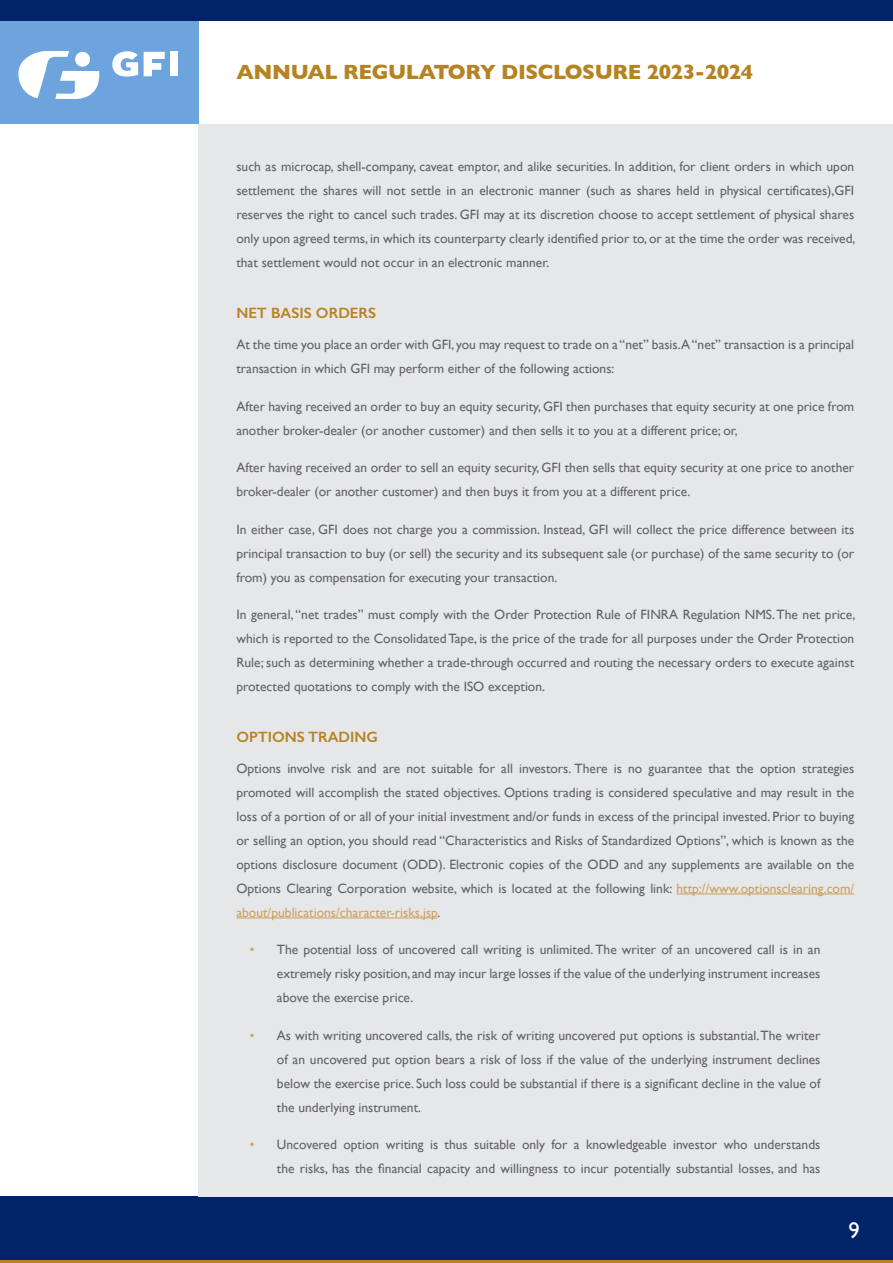
<style>
.page{position:relative;width:893px;height:1263px;background:#fff}
.page>*{position:absolute;margin:0;border:0;box-sizing:border-box;transform-origin:0 0}
.t1{font:22.5px "Gill Sans";color:#fff}
.t2{font:700 21px "Gill Sans";letter-spacing:-.02em;color:#b68322}
.Section_Title{font:600 15px "Gill Sans";color:#b68322}
.Body_Copy{font:13.5px/24px "Gill Sans";color:#636366;text-align:justify}
.s1{color:#cda05b}
.s2{color:#c8ab62}
</style>
<div class="page">
<div style="left:0;top:20px;width:198px;height:104px;background:#6ea4dd"></div>
<div style="left:0;top:1196px;width:893px;height:67px;background:#002369"></div>
<div style="left:198px;top:124px;width:695px;height:1072px;background:#e6e7e9"></div>
<div style="left:0;top:0;width:893px;height:20px;background:#002369"></div>
<hr style="left:0;top:1260px;width:893px;height:3px;background:#b68322">
<svg style="left:18px;top:51px;width:82px;height:48px"></svg>
<div style="left:75px;top:52px;width:15px;height:15px;background:#fff;border-radius:50%"></div>
<div style="left:170px;top:52px;width:8px;height:24px;background:#fff"></div>
<svg style="left:144px;top:52px;width:21px;height:24px"></svg>
<svg style="left:112px;top:51px;width:26px;height:26px"></svg>
<hr style="left:676px;top:894px;width:178px;height:1px;background:#cda05b">
<hr style="left:236px;top:918px;width:202px;height:1px;background:#cda05b">
<h2 class="t2" style="left:236px;top:55px;width:518px">ANNUAL REGULATORY DISCLOSURE 2023-2024</h2>
<p class="Body_Copy" style="left:236px;top:155px;width:621px">such as microcap, shell-company, caveat emptor, and alike securities. In addition, for client orders in which upon settlement the shares will not settle in an electronic manner (such as shares held in physical certificates),GFI reserves the right to cancel such trades. GFI may at its discretion choose to accept settlement of physical shares only upon agreed terms, in which its counterparty clearly identified prior to, or at the time the order was received, that settlement would not occur in an electronic manner.</p>
<p class="Section_Title" style="left:236px;top:304px;width:141px">NET BASIS ORDERS</p>
<p class="Body_Copy" style="left:236px;top:332px;width:619px">At the time you place an order with GFI, you may request to trade on a “net” basis.A “net” transaction is a principal transaction in which GFI may perform either of the following actions:</p>
<p class="Body_Copy" style="left:236px;top:394px;width:619px">After having received an order to buy an equity security, GFI then purchases that equity security at one price from another broker-dealer (or another customer) and then sells it to you at a different price; or,</p>
<p class="Body_Copy" style="left:236px;top:455px;width:619px">After having received an order to sell an equity security, GFI then sells that equity security at one price to another broker-dealer (or another customer) and then buys it from you at a different price.</p>
<p class="Body_Copy" style="left:236px;top:517px;width:619px">In either case, GFI does not charge you a commission. Instead, GFI will collect the price difference between its principal transaction to buy (or sell) the security and its subsequent sale (or purchase) of the same security to (or from) you as compensation for executing your transaction.</p>
<p class="Body_Copy" style="left:236px;top:602px;width:621px">In general, “net trades” must comply with the Order Protection Rule of FINRA Regulation NMS. The net price, which is reported to the Consolidated Tape, is the price of the trade for all purposes under the Order Protection Rule; such as determining whether a trade-through occurred and routing the necessary orders to execute against protected quotations to comply with the ISO exception.</p>
<p class="Section_Title" style="left:236px;top:728px;width:143px">OPTIONS TRADING</p>
<p class="Body_Copy" style="left:236px;top:756px;width:619px">Options involve risk and are not suitable for all investors. There is no guarantee that the option strategies promoted will accomplish the stated objectives. Options trading is considered speculative and may result in the loss of a portion of or all of your initial investment and/or funds in excess of the principal invested. Prior to buying or selling an option, you should read “Characteristics and Risks of Standardized Options”, which is known as the options disclosure document (ODD). Electronic copies of the ODD and any supplements are available on the Options Clearing Corporation website, which is located at the following link: <span class="s1">http://www.optionsclearing.com/ about/publications/character-risks.jsp</span>.</p>
<p class="Body_Copy" style="left:277px;top:938px;width:545px;text-indent:-27px"><span class="s2">•</span> The potential loss of uncovered call writing is unlimited. The writer of an uncovered call is in an extremely risky position, and may incur large losses if the value of the underlying instrument increases above the exercise price.</p>
<p class="Body_Copy" style="left:277px;top:1023px;width:545px;text-indent:-27px"><span class="s2">•</span> As with writing uncovered calls, the risk of writing uncovered put options is substantial. The writer of an uncovered put option bears a risk of loss if the value of the underlying instrument declines below the exercise price. Such loss could be substantial if there is a significant decline in the value of the underlying instrument.</p>
<p class="Body_Copy" style="left:250px;top:1133px;width:572px;text-align:right"><span class="s2">•</span> Uncovered option writing is thus suitable only for a knowledgeable investor who understands the risks, has the financial capacity and willingness to incur potentially substantial losses, and has</p>
<h1 class="t1" style="left:848px;top:1217px;width:13px">9</h1>
</div>
